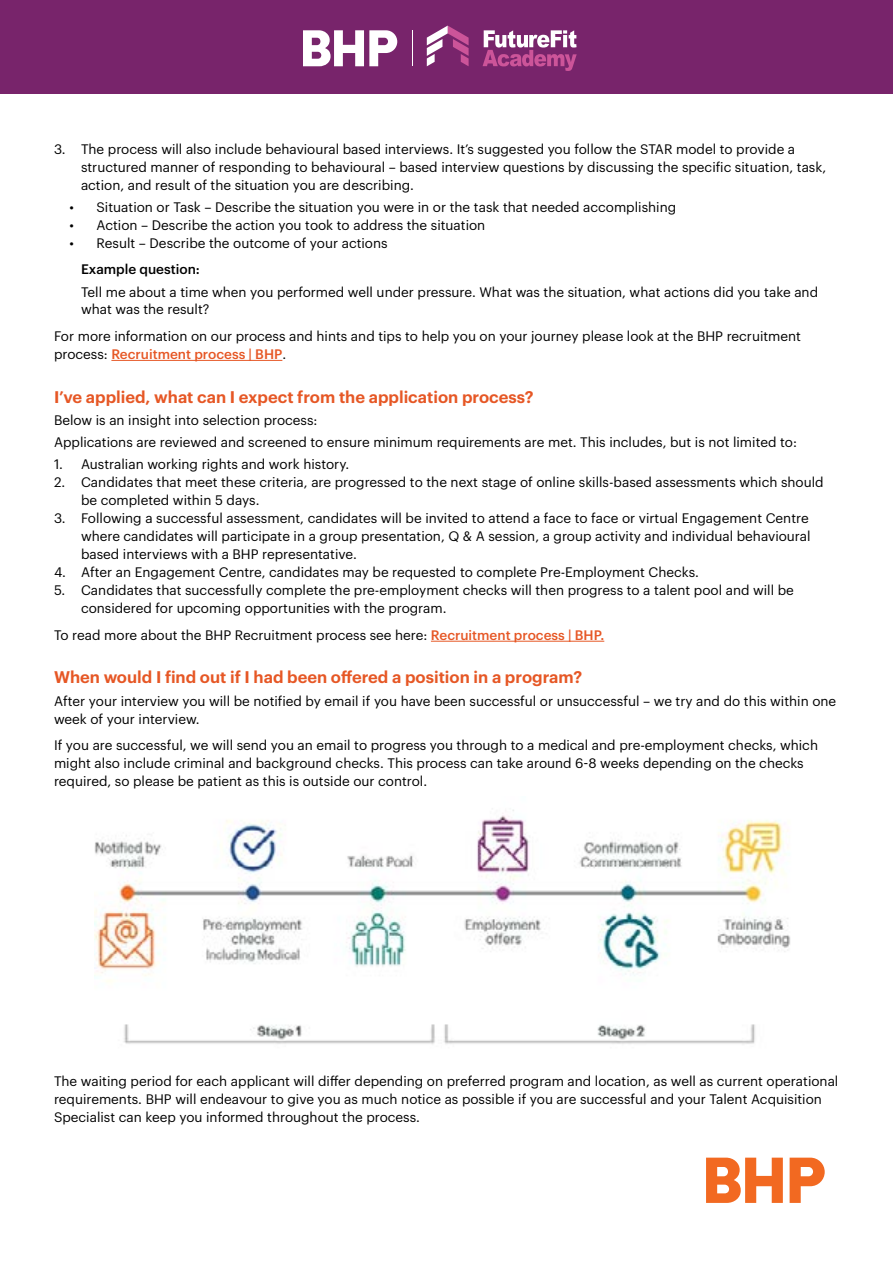
<style>
.page{position:relative;width:893px;height:1263px;background:#fff}
.page>*{position:absolute;margin:0;border:0;box-sizing:border-box;transform-origin:0 0}
.t1{font:600 16.5px "Graphik";color:#e65725}
.t2{font:13.5px/18px "Graphik";color:#000}
.t3{font:500 13.5px "Graphik";color:#000}
.s1{font-weight:500;color:#e65725}
</style>
<div class="page">
<div style="left:0;top:0;width:893px;height:94px;background:#78246b"></div>
<svg style="left:303px;top:30px;width:94px;height:36px"></svg>
<svg style="left:483px;top:30px;width:94px;height:41px"></svg>
<svg style="left:427px;top:26px;width:42px;height:40px"></svg>
<hr style="left:412px;top:30px;width:1px;height:36px;background:#fff">
<svg style="left:706px;top:1157px;width:119px;height:46px"></svg>
<hr style="left:111px;top:360px;width:171px;height:1px;background:#e65725">
<hr style="left:431px;top:641px;width:173px;height:1px;background:#e65725">
<img style="left:94px;top:810px;width:697px;height:234px">
<p class="t2" style="left:81px;top:138px;width:747px;text-indent:-27px">3. The process will also include behavioural based interviews. It’s suggested you follow the STAR model to provide a structured manner of responding to behavioural – based interview questions by discussing the specific situation, task, action, and result of the situation you are describing.</p>
<p class="t2" style="left:70px;top:197px;width:608px">• Situation or Task – Describe the situation you were in or the task that needed accomplishing</p>
<p class="t2" style="left:70px;top:215px;width:417px">• Action – Describe the action you took to address the situation</p>
<p class="t2" style="left:70px;top:233px;width:320px">• Result – Describe the outcome of your actions</p>
<p class="t3" style="left:81px;top:259px;width:120px">Example question:</p>
<p class="t2" style="left:81px;top:281px;width:739px">Tell me about a time when you performed well under pressure. What was the situation, what actions did you take and what was the result?</p>
<p class="t2" style="left:54px;top:326px;width:749px">For more information on our process and hints and tips to help you on your journey please look at the BHP recruitment process: <span class="s1">Recruitment process | BHP</span>.</p>
<p class="t1" style="left:54px;top:384px;width:481px">I’ve applied, what can I expect from the application process?</p>
<p class="t2" style="left:54px;top:408px;width:745px;line-height:22.2px">Below is an insight into selection process:<br>Applications are reviewed and screened to ensure minimum requirements are met. This includes, but is not limited to:</p>
<p class="t2" style="left:54px;top:454px;width:297px">1. Australian working rights and work history.</p>
<p class="t2" style="left:81px;top:472px;width:744px;text-indent:-27px">2. Candidates that meet these criteria, are progressed to the next stage of online skills-based assessments which should be completed within 5 days.</p>
<p class="t2" style="left:81px;top:508px;width:731px;text-indent:-27px">3. Following a successful assessment, candidates will be invited to attend a face to face or virtual Engagement Centre where candidates will participate in a group presentation, Q &amp; A session, a group activity and individual behavioural based interviews with a BHP representative.</p>
<p class="t2" style="left:54px;top:562px;width:646px">4. After an Engagement Centre, candidates may be requested to complete Pre-Employment Checks.</p>
<p class="t2" style="left:81px;top:580px;width:714px;text-indent:-27px">5. Candidates that successfully complete the pre-employment checks will then progress to a talent pool and will be considered for upcoming opportunities with the program.</p>
<p class="t2" style="left:54px;top:625px;width:552px">To read more about the BHP Recruitment process see here: <span class="s1">Recruitment process | BHP.</span></p>
<p class="t1" style="left:54px;top:665px;width:530px">When would I find out if I had been offered a position in a program?</p>
<p class="t2" style="left:54px;top:691px;width:784px">After your interview you will be notified by email if you have been successful or unsuccessful – we try and do this within one week of your interview.</p>
<p class="t2" style="left:54px;top:735px;width:766px">If you are successful, we will send you an email to progress you through to a medical and pre-employment checks, which might also include criminal and background checks. This process can take around 6-8 weeks depending on the checks required, so please be patient as this is outside our control.</p>
<p class="t2" style="left:54px;top:1071px;width:786px">The waiting period for each applicant will differ depending on preferred program and location, as well as current operational requirements. BHP will endeavour to give you as much notice as possible if you are successful and your Talent Acquisition<br>Specialist can keep you informed throughout the process.</p>
</div>
